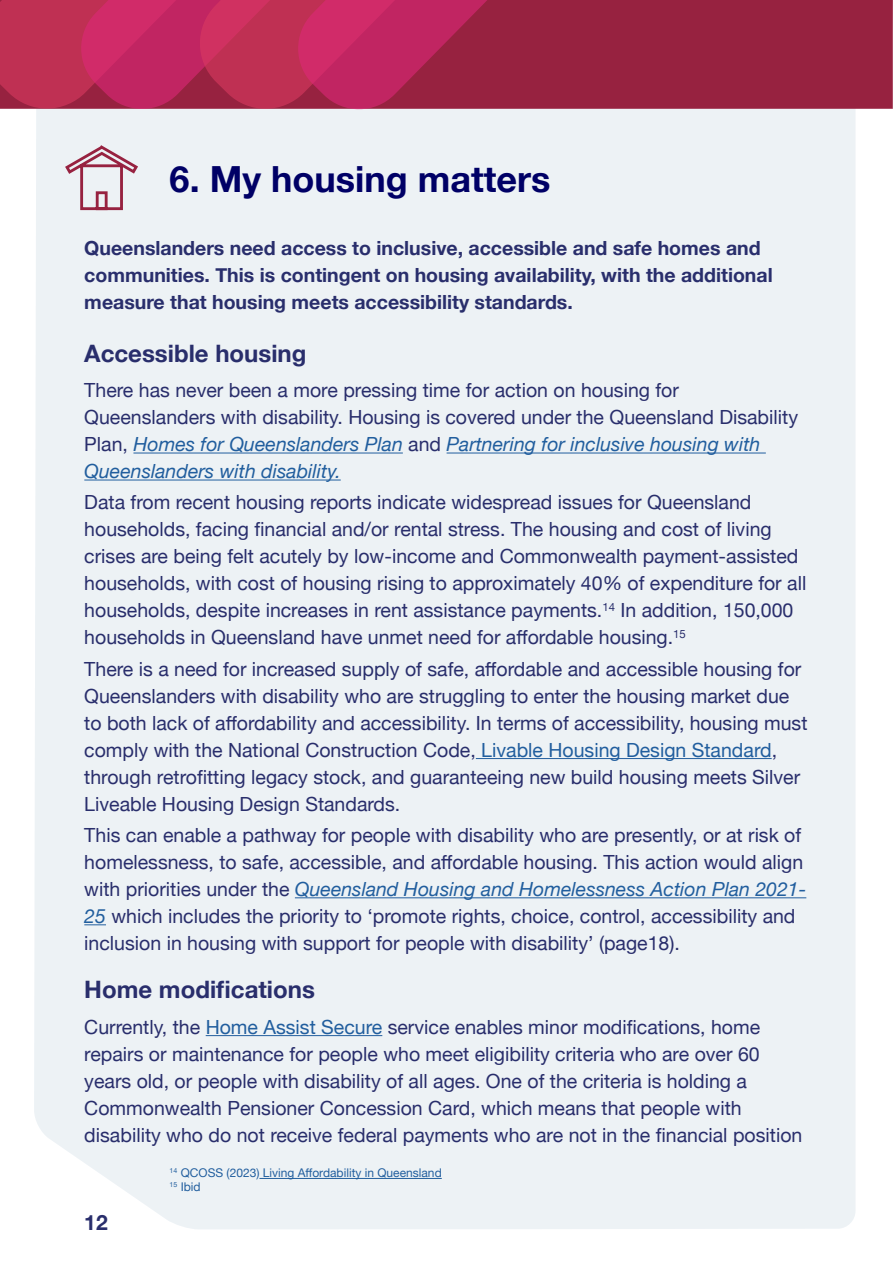
<style>
.page{position:relative;width:893px;height:1263px;background:#fff}
.page>*{position:absolute;margin:0;border:0;box-sizing:border-box;transform-origin:0 0}
.t1{font:700 36px "Helvetica Neue";color:#006}
.t2{font:700 24px "Helvetica Neue";color:#292e6c}
.t3{font:700 21px "Helvetica Neue";color:#292e6c}
.t4{font:19.5px/27px "Helvetica Neue";color:#292e6c}
.t5{font:700 19.5px/27px "Helvetica Neue";color:#292e6c}
.t6{font:12px "Helvetica Neue";color:#215e9e}
.s1{font-style:italic;color:#215e9e}
.s2{color:#215e9e}
</style>
<div class="page">
<div style="left:34px;top:109px;width:821px;height:1120px;background:#edf2f5"></div>
<div style="left:540px;top:0;width:352px;height:109px;background:#972240"></div>
<svg style="left:892px;top:0;width:1px;height:109px"></svg>
<svg style="left:0;top:0;width:540px;height:114px;background:#bb315d"></svg>
<hr style="left:133px;top:452px;width:270px;height:1px;background:#215e9e">
<hr style="left:447px;top:452px;width:319px;height:1px;background:#215e9e">
<hr style="left:84px;top:479px;width:257px;height:1px;background:#215e9e">
<hr style="left:476px;top:758px;width:296px;height:1px;background:#215e9e">
<hr style="left:295px;top:897px;width:511px;height:1px;background:#215e9e">
<svg style="left:84px;top:924px;width:22px;height:1px"></svg>
<hr style="left:206px;top:1035px;width:176px;height:1px;background:#215e9e">
<svg style="left:63px;top:143px;width:77px;height:69px;background:#dcc9d1"></svg>
<hr style="left:259px;top:1178px;width:183px;height:1px;background:#215e9e">
<p class="t1" style="left:170px;top:151px;width:382px">6. My housing matters</p>
<p class="t5" style="left:84px;top:235px;width:690px">Queenslanders need access to inclusive, accessible and safe homes and communities. This is contingent on housing availability, with the additional measure that housing meets accessibility standards.</p>
<p class="t2" style="left:84px;top:334px;width:224px">Accessible housing</p>
<p class="t4" style="left:84px;top:378px;width:715px">There has never been a more pressing time for action on housing for Queenslanders with disability. Housing is covered under the Queensland Disability Plan, <span class="s1">Homes for Queenslanders Plan</span> and <span class="s1">Partnering for inclusive housing with Queenslanders with disability.</span></p>
<p class="t4" style="left:84px;top:490px;width:723px">Data from recent housing reports indicate widespread issues for Queensland households, facing financial and/or rental stress. The housing and cost of living crises are being felt acutely by low-income and Commonwealth payment-assisted households, with cost of housing rising to approximately 40% of expenditure for all households, despite increases in rent assistance payments.<sup>14</sup> In addition, 150,000 households in Queensland have unmet need for affordable housing.<sup>15</sup></p>
<p class="t4" style="left:84px;top:656px;width:725px">There is a need for increased supply of safe, affordable and accessible housing for Queenslanders with disability who are struggling to enter the housing market due to both lack of affordability and accessibility. In terms of accessibility, housing must comply with the National Construction Code, <span class="s2">Livable Housing Design Standard</span>, through retrofitting legacy stock, and guaranteeing new build housing meets Silver Liveable Housing Design Standards.</p>
<p class="t4" style="left:84px;top:822px;width:723px">This can enable a pathway for people with disability who are presently, or at risk of homelessness, to safe, accessible, and affordable housing. This action would align with priorities under the <span class="s1">Queensland Housing and Homelessness Action Plan 2021- 25</span> which includes the priority to ‘promote rights, choice, control, accessibility and inclusion in housing with support for people with disability’ (page18).</p>
<p class="t2" style="left:84px;top:971px;width:232px">Home modifications</p>
<p class="t4" style="left:84px;top:1014px;width:719px">Currently, the <span class="s2">Home Assist Secure</span> service enables minor modifications, home repairs or maintenance for people who meet eligibility criteria who are over 60 years old, or people with disability of all ages. One of the criteria is holding a Commonwealth Pensioner Concession Card, which means that people with disability who do not receive federal payments who are not in the financial position</p>
<p class="t6" style="left:170px;top:1164px;width:274px"><sup>14</sup> QCOSS (2023) Living Affordability in Queensland</p>
<p class="t6" style="left:170px;top:1178px;width:33px"><sup>15</sup> Ibid</p>
<p class="t3" style="left:84px;top:1206px;width:25px">12</p>
</div>
